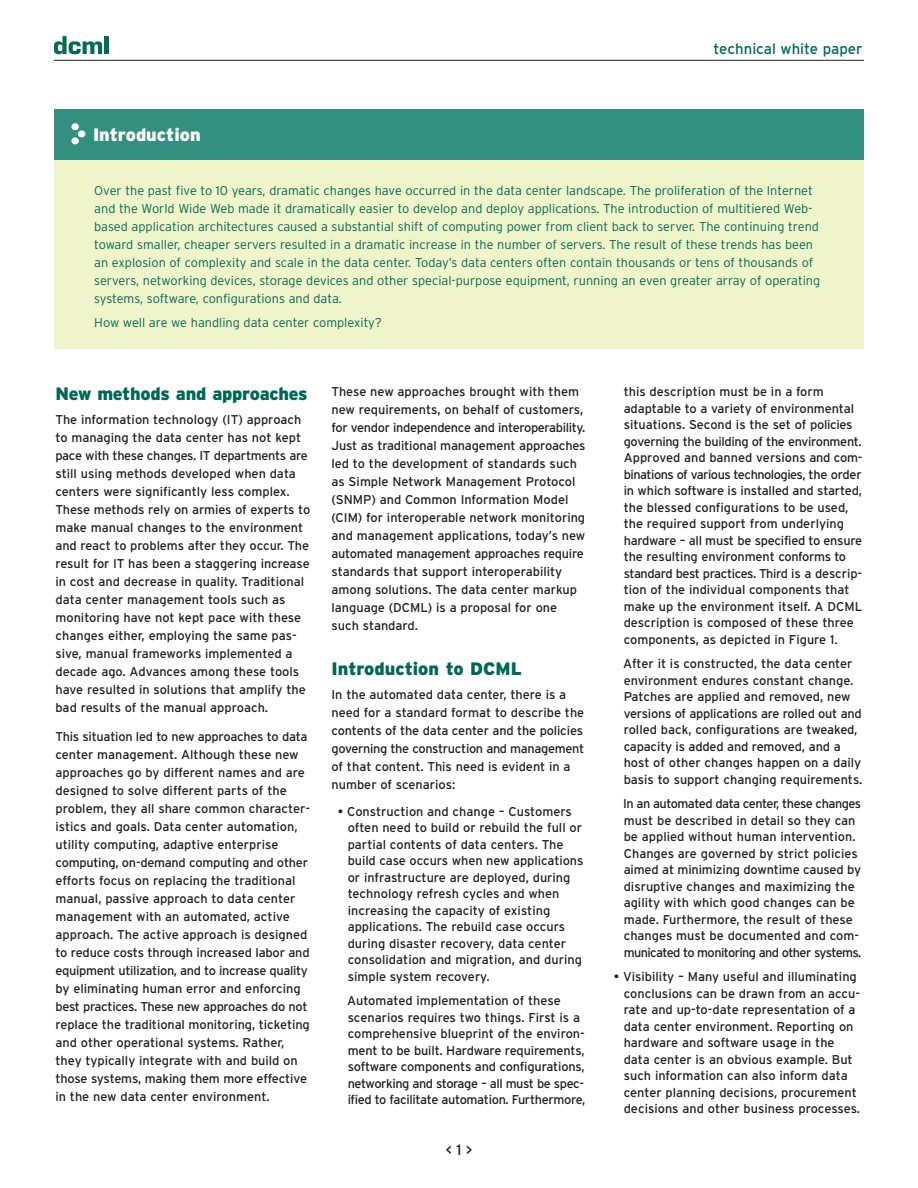
<style>
.page{position:relative;width:918px;height:1188px;background:#fff}
.page>*{position:absolute;margin:0;border:0;box-sizing:border-box;transform-origin:0 0}
.t1{font:900 18px "Interstate";letter-spacing:-.015em;color:#006951}
.t2{font:900 18px "Interstate";color:#fff}
.t3{font:15px "Interstate";color:#006951}
.t4{font:15px "Interstate";color:#231f20}
.t5{font:12.75px/16.5px "Interstate";color:#231f20}
.t6{font:300 12.75px/18px "Interstate";color:#006951}
.s1{color:#fff}
</style>
<div class="page">
<hr style="left:54px;top:60px;width:810px;height:1px;background:#231f20">
<div style="left:54px;top:147px;width:810px;height:202px;background:#f0f4cb"></div>
<div style="left:54px;top:109px;width:810px;height:50px;background:#33907e"></div>
<div style="left:71px;top:137px;width:8px;height:7px;background:#fff;border-radius:50%"></div>
<div style="left:78px;top:130px;width:7px;height:7px;background:#fff;border-radius:50%"></div>
<div style="left:71px;top:123px;width:8px;height:7px;background:#fff;border-radius:50%"></div>
<svg style="left:54px;top:36px;width:48px;height:18px"></svg>
<hr style="left:105px;top:36px;width:4px;height:18px;background:#066b53">
<h1 class="t2" style="left:93px;top:128px;width:109px">Introduction</h1>
<p class="t3" style="left:713px;top:43px;width:151px">technical white paper</p>
<p class="t6" style="left:94px;top:183px;width:728px">Over the past five to 10 years, dramatic changes have occurred in the data center landscape. The proliferation of the Internet and the World Wide Web made it dramatically easier to develop and deploy applications. The introduction of multitiered Web&shy;based application architectures caused a substantial shift of computing power from client back to server. The continuing trend toward smaller, cheaper servers resulted in a dramatic increase in the number of servers. The result of these trends has been an explosion of complexity and scale in the data center. Today’s data centers often contain thousands or tens of thousands of servers, networking devices, storage devices and other special-purpose equipment, running an even greater array of operating systems, software, configurations and data.</p>
<p class="t6" style="left:94px;top:314px;width:289px">How well are we handling data center complexity?</p>
<h1 class="t1" style="left:56px;top:387px;width:254px">New methods and approaches</h1>
<p class="t5" style="left:56px;top:412px;width:256px;line-height:18px">The information technology (IT) approach to managing the data center has not kept pace with these changes. IT departments are still using methods developed when data centers were significantly less complex.<br>These methods rely on armies of experts to make manual changes to the environment and react to problems after they occur. The result for IT has been a staggering increase in cost and decrease in quality. Traditional data center management tools such as monitoring have not kept pace with these changes either, employing the same pas&shy;sive, manual frameworks implemented a decade ago. Advances among these tools have resulted in solutions that amplify the bad results of the manual approach.</p>
<p class="t5" style="left:56px;top:728px;width:256px;line-height:18px">This situation led to new approaches to data center management. Although these new approaches go by different names and are designed to solve different parts of the problem, they all share common character&shy;istics and goals. Data center automation, utility computing, adaptive enterprise computing, on-demand computing and other efforts focus on replacing the traditional manual, passive approach to data center management with an automated, active approach. The active approach is designed to reduce costs through increased labor and equipment utilization, and to increase quality by eliminating human error and enforcing best practices. These new approaches do not replace the traditional monitoring, ticketing and other operational systems. Rather, they typically integrate with and build on those systems, making them more effective in the new data center environment.</p>
<p class="t5" style="left:332px;top:384px;width:256px;line-height:18px">These new approaches brought with them new requirements, on behalf of customers, for vendor independence and interoperability.<br>Just as traditional management approaches led to the development of standards such as Simple Network Management Protocol (SNMP) and Common Information Model (CIM) for interoperable network monitoring and management applications, today’s new automated management approaches require standards that support interoperability among solutions. The data center markup language (DCML) is a proposal for one such standard.</p>
<h1 class="t1" style="left:332px;top:662px;width:192px">Introduction to DCML</h1>
<p class="t5" style="left:332px;top:686px;width:254px;line-height:18px">In the automated data center, there is a need for a standard format to describe the contents of the data center and the policies governing the construction and management of that content. This need is evident in a number of scenarios:</p>
<p class="t5" style="left:348px;top:804px;width:237px;text-indent:-10px">• Construction and change – Customers often need to build or rebuild the full or partial contents of data centers. The build case occurs when new applications or infrastructure are deployed, during technology refresh cycles and when increasing the capacity of existing applications. The rebuild case occurs during disaster recovery, data center consolidation and migration, and during simple system recovery.</p>
<p class="t5" style="left:348px;top:994px;width:239px;text-indent:-10px"><span class="s1">•</span> Automated implementation of these scenarios requires two things. First is a comprehensive blueprint of the environ&shy;ment to be built. Hardware requirements, software components and configurations, networking and storage – all must be spec&shy;ified to facilitate automation. Furthermore,</p>
<p class="t4" style="left:446px;top:1145px;width:28px">&lt; 1 &gt;</p>
<p class="t5" style="left:624px;top:385px;width:240px">this description must be in a form adaptable to a variety of environmental situations. Second is the set of policies governing the building of the environment.<br>Approved and banned versions and com&shy;binations of various technologies, the order in which software is installed and started, the blessed configurations to be used, the required support from underlying hardware – all must be specified to ensure the resulting environment conforms to standard best practices. Third is a descrip&shy;tion of the individual components that make up the environment itself. A DCML description is composed of these three components, as depicted in Figure 1.</p>
<p class="t5" style="left:624px;top:657px;width:240px;text-indent:-10px"><span class="s1">•</span> After it is constructed, the data center environment endures constant change.<br>Patches are applied and removed, new versions of applications are rolled out and rolled back, configurations are tweaked, capacity is added and removed, and a host of other changes happen on a daily basis to support changing requirements.</p>
<p class="t5" style="left:624px;top:797px;width:239px;text-indent:-10px"><span class="s1">•</span> In an automated data center, these changes must be described in detail so they can be applied without human intervention.<br>Changes are governed by strict policies aimed at minimizing downtime caused by disruptive changes and maximizing the agility with which good changes can be made. Furthermore, the result of these changes must be documented and com&shy;municated to monitoring and other systems.</p>
<p class="t5" style="left:624px;top:970px;width:238px;text-indent:-10px">• Visibility – Many useful and illuminating conclusions can be drawn from an accu&shy;rate and up-to-date representation of a data center environment. Reporting on hardware and software usage in the data center is an obvious example. But such information can also inform data center planning decisions, procurement decisions and other business processes.</p>
</div>
